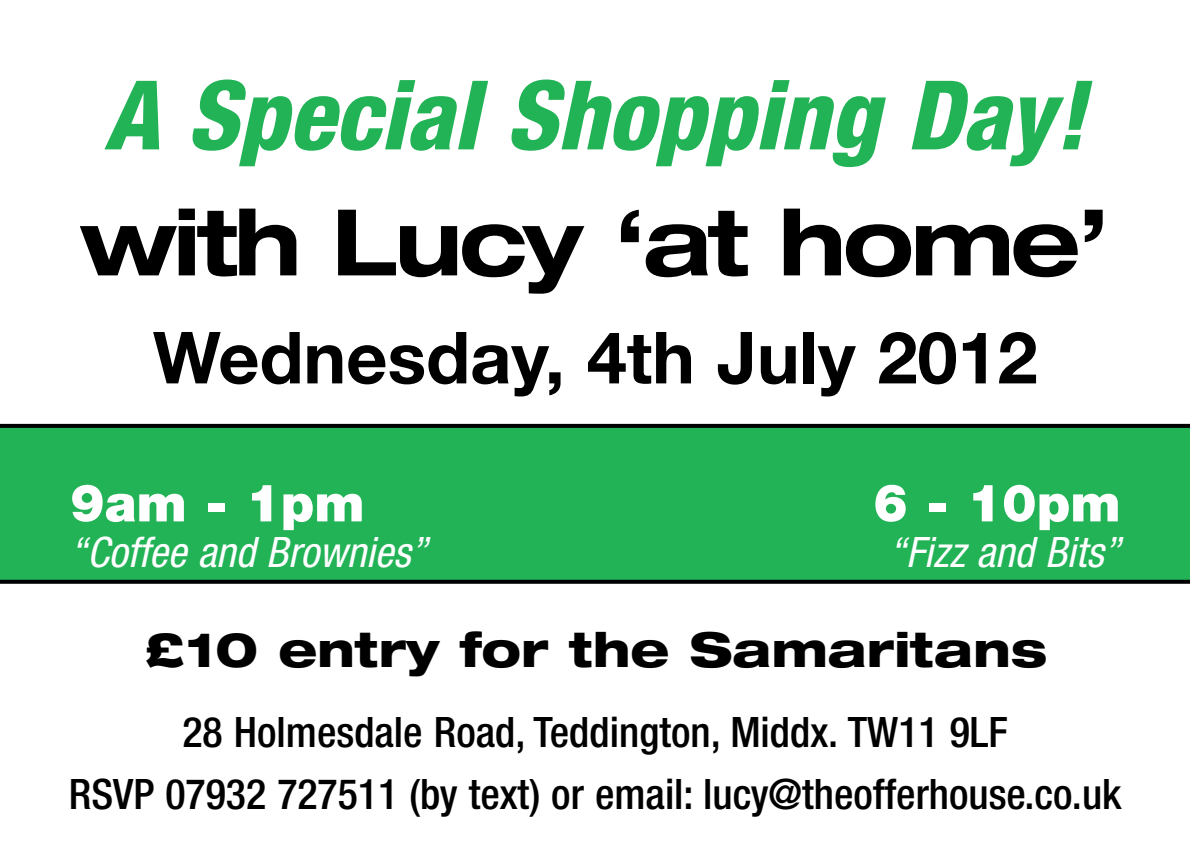
<style>
.page{position:relative;width:1190px;height:842px;background:#fff}
.page>*{position:absolute;margin:0;border:0;box-sizing:border-box;transform-origin:0 0}
.t1{font:italic 800 condensed 96px "Helvetica Neue";color:#23b357}
.t2{font:700 expanded 92px "Helvetica Neue";letter-spacing:-.04em;color:#000}
.t3{font:700 72px "Helvetica Neue";color:#000}
.t4{font:900 52px "Helvetica Neue";color:#fff}
.t5{font:800 expanded 48px "Helvetica Neue";color:#000}
.t6{font:500 condensed 42px/62px "Helvetica Neue";color:#000;text-align:center}
.t7{font:italic condensed 42px "Helvetica Neue";color:#fff}
</style>
<div class="page">
<div style="left:0;top:426px;width:1190px;height:156px;background:#23b357"></div>
<svg style="left:0;top:424px;width:1190px;height:4px;background:#010502"></svg>
<svg style="left:0;top:580px;width:1190px;height:4px;background:#0d0d0d"></svg>
<h1 class="t1" style="left:104px;top:81px;width:983px">A Special Shopping Day!</h1>
<h2 class="t2" style="left:80px;top:209px;width:1032px">with Lucy ‘at home’</h2>
<h3 class="t3" style="left:153px;top:332px;width:886px">Wednesday, 4th July 2012</h3>
<p class="t4" style="left:70px;top:484px;width:296px">9am - 1pm</p>
<p class="t4" style="left:873px;top:484px;width:249px">6 - 10pm</p>
<p class="t7" style="left:70px;top:537px;width:359px">“Coffee and Brownies”</p>
<p class="t7" style="left:889px;top:537px;width:233px">“Fizz and Bits”</p>
<p class="t5" style="left:143px;top:632px;width:905px">£10 entry for the Samaritans</p>
<p class="t6" style="left:69px;top:705px;width:1054px">28 Holmesdale Road, Teddington, Middx. TW11 9LF<br>RSVP 07932 727511 (by text) or email: lucy@theofferhouse.co.uk</p>
</div>
